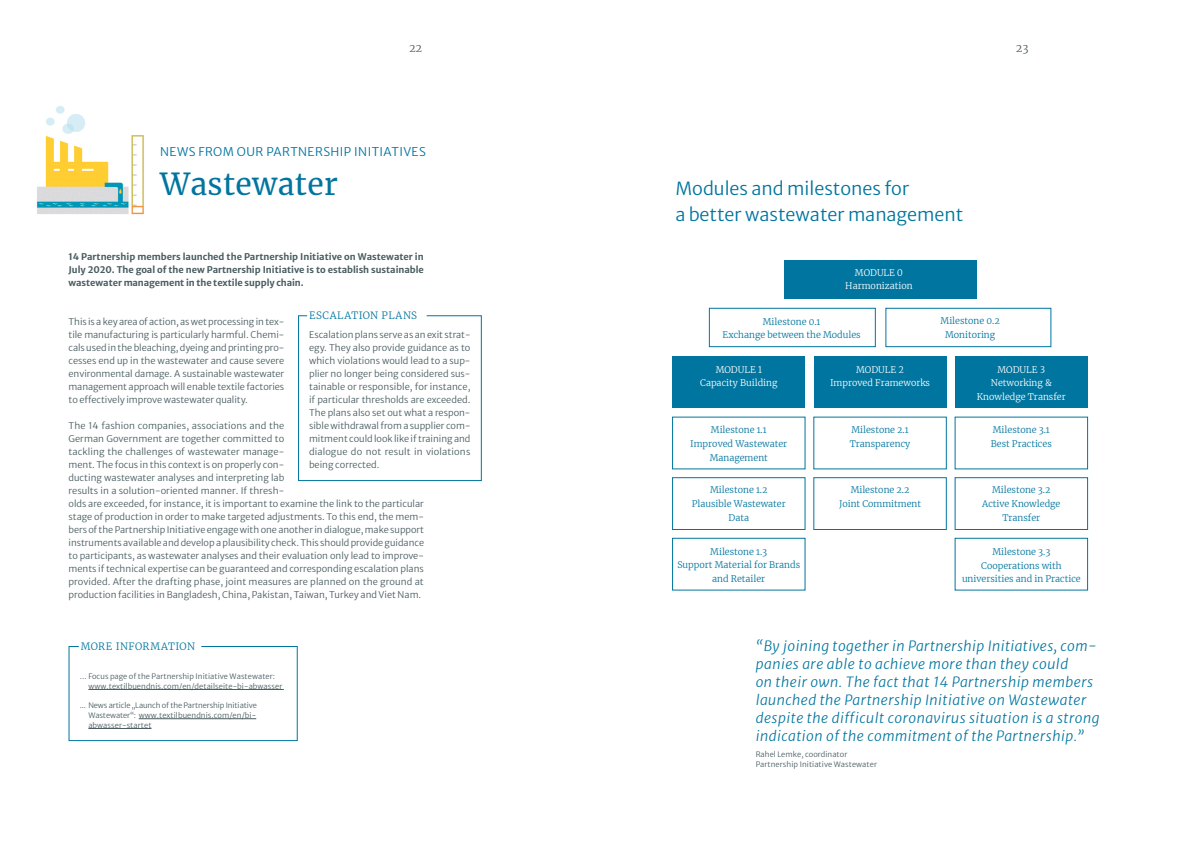
<style>
.page{position:relative;width:1191px;height:842px;background:#fff}
.page>*{position:absolute;margin:0;border:0;box-sizing:border-box;transform-origin:0 0}
.Headline{font:30px "Merriweather";letter-spacing:.01em;color:#00759f}
.Lauftext_Box{font:18px/26px "Merriweather Sans";color:#00759f}
.Zitat_klein{font:italic 14px/18px "Merriweather Sans";letter-spacing:.035em;color:#00759f}
.TopLine{font:12px "Merriweather Sans";letter-spacing:.035em;color:#00759f}
.t1{font:300 11px "Merriweather";color:#4a5d61}
.Grafiken_Headline{font:300 10px "Merriweather";letter-spacing:.045em;color:#00759f}
.Lauftext{font:9.2px/13px "Merriweather Sans";color:#4a5d61;text-align:justify}
.Lauftext-2{font:700 9.2px/13px "Merriweather Sans";letter-spacing:-.005em;color:#4a5d61;text-align:justify}
.t2{font:300 9px/13.6px "Merriweather";color:#00759f;text-align:center}
.t3{font:300 9px/13.6px "Merriweather";color:#fff;text-align:center}
.Marginal{font:7.5px/9.8px "Merriweather Sans";letter-spacing:.01em;color:#4a5d61}
</style>
<div class="page">
<img style="left:36px;top:106px;width:108px;height:109px">
<div style="left:298px;top:315px;width:184px;height:166px;border:1px solid #00759f"></div>
<div style="left:308px;top:308px;width:117px;height:14px;background:#fff"></div>
<div style="left:69px;top:646px;width:229px;height:95px;border:1px solid #00759f"></div>
<div style="left:80px;top:639px;width:120px;height:12px;background:#fff"></div>
<div style="left:709px;top:308px;width:166px;height:39px;border:1px solid #00759f"></div>
<div style="left:784px;top:260px;width:192px;height:38px;background:#00759f"></div>
<div style="left:885px;top:308px;width:166px;height:39px;border:1px solid #00759f"></div>
<div style="left:954px;top:477px;width:134px;height:53px;border:1px solid #00759f"></div>
<div style="left:954px;top:538px;width:134px;height:52px;border:1px solid #00759f"></div>
<div style="left:672px;top:477px;width:133px;height:53px;border:1px solid #00759f"></div>
<div style="left:813px;top:477px;width:133px;height:53px;border:1px solid #00759f"></div>
<div style="left:672px;top:538px;width:133px;height:52px;border:1px solid #00759f"></div>
<div style="left:672px;top:356px;width:133px;height:52px;background:#00759f"></div>
<div style="left:814px;top:356px;width:132px;height:52px;background:#00759f"></div>
<div style="left:955px;top:356px;width:132px;height:52px;background:#00759f"></div>
<hr style="left:88px;top:689px;width:196px;height:1px;background:#4a5d61">
<hr style="left:139px;top:718px;width:117px;height:1px;background:#4a5d61">
<hr style="left:88px;top:728px;width:63px;height:1px;background:#4a5d61">
<p class="t1" style="left:409px;top:40px;width:15px">22</p>
<p class="t1" style="left:1016px;top:40px;width:14px">23</p>
<h2 class="TopLine" style="left:160px;top:141px;width:267px">NEWS FROM OUR PARTNERSHIP INITIATIVES</h2>
<h3 class="Headline" style="left:160px;top:163px;width:179px">Wastewater</h3>
<p class="Lauftext-2" style="left:69px;top:249px;width:357px">14 Partnership members launched the Partnership Initiative on Wastewater in July 2020. The goal of the new Partnership Initiative is to establish sustainable wastewater management in the textile supply chain.</p>
<p class="Lauftext" style="left:69px;top:314px;width:217px">This is a key area of action, as wet processing in tex&shy;tile manufacturing is particularly harmful. Chemi&shy;cals used in the bleaching, dyeing and printing pro&shy;cesses end up in the wastewater and cause severe environmental damage. A sustainable wastewater management approach will enable textile factories to effectively improve wastewater quality.</p>
<p class="Lauftext" style="left:69px;top:418px;width:357px;text-align:left">The 14 fashion companies, associations and the<br>German Government are together committed to<br>tackling the challenges of wastewater manage-<br>ment. The focus in this context is on properly con-<br>ducting wastewater analyses and interpreting lab<br>results in a solution-oriented manner. If thresh-<br>olds are exceeded, for instance, it is important to examine the link to the particular stage of production in order to make targeted adjustments. To this end, the mem&shy;bers of the Partnership Initiative engage with one another in dialogue, make support instruments available and develop a plausibility check. This should provide guidance to participants, as wastewater analyses and their evaluation only lead to improve&shy;ments if technical expertise can be guaranteed and corresponding escalation plans provided. After the drafting phase, joint measures are planned on the ground at production facilities in Bangladesh, China, Pakistan, Taiwan, Turkey and Viet Nam.</p>
<h6 class="Grafiken_Headline" style="left:309px;top:308px;width:109px">ESCALATION PLANS</h6>
<p class="Lauftext" style="left:309px;top:327px;width:163px">Escalation plans serve as an exit strat&shy;egy. They also provide guidance as to which violations would lead to a sup&shy;plier no longer being considered sus&shy;tainable or responsible, for instance, if particular thresholds are exceeded.<br>The plans also set out what a respon&shy;sible withdrawal from a supplier com&shy;mitment could look like if training and dialogue do not result in violations being corrected.</p>
<h6 class="Grafiken_Headline" style="left:81px;top:640px;width:116px">MORE INFORMATION</h6>
<p class="Marginal" style="left:88px;top:670px;width:195px;text-indent:-9px">... Focus page of the Partnership Initiative Wastewater: www.textilbuendnis.com/en/detailseite-bi-abwasser</p>
<p class="Marginal" style="left:88px;top:700px;width:170px;text-align:justify;text-indent:-9px">... News article „Launch of the Partnership Initiative Wastewater“: www.textilbuendnis.com/en/bi&shy;abwasser-startet</p>
<h4 class="Lauftext_Box" style="left:675px;top:173px;width:289px">Modules and milestones for<br>a better wastewater management</h4>
<p class="t3" style="left:855px;top:265px;width:49px">MODULE 0</p>
<p class="t3" style="left:845px;top:279px;width:69px">Harmonization</p>
<p class="t2" style="left:763px;top:314px;width:59px">Milestone 0.1</p>
<p class="t2" style="left:722px;top:328px;width:140px">Exchange between the Modules</p>
<p class="t3" style="left:715px;top:362px;width:48px">MODULE 1</p>
<p class="t3" style="left:700px;top:376px;width:79px">Capacity Building</p>
<p class="t3" style="left:856px;top:362px;width:49px">MODULE 2</p>
<p class="t3" style="left:830px;top:376px;width:102px">Improved Frameworks</p>
<p class="t2" style="left:711px;top:423px;width:57px">Milestone 1.1</p>
<p class="t2" style="left:690px;top:437px;width:99px">Improved Wastewater<br>Management</p>
<p class="t2" style="left:851px;top:423px;width:59px">Milestone 2.1</p>
<p class="t2" style="left:849px;top:437px;width:62px">Transparency</p>
<p class="t2" style="left:710px;top:483px;width:59px">Milestone 1.2</p>
<p class="t2" style="left:691px;top:497px;width:96px">Plausible Wastewater<br>Data</p>
<p class="t2" style="left:850px;top:483px;width:60px">Milestone 2.2</p>
<p class="t2" style="left:839px;top:497px;width:84px">Joint Commitment</p>
<p class="t2" style="left:710px;top:544px;width:58px">Milestone 1.3</p>
<p class="t2" style="left:677px;top:558px;width:124px">Support Material for Brands and Retailer</p>
<p class="t2" style="left:940px;top:314px;width:61px">Milestone 0.2</p>
<p class="t2" style="left:945px;top:327px;width:52px">Monitoring</p>
<p class="t3" style="left:997px;top:362px;width:49px">MODULE 3</p>
<p class="t3" style="left:976px;top:376px;width:90px">Networking &amp;<br>Knowledge Transfer</p>
<p class="t2" style="left:993px;top:423px;width:58px">Milestone 3.1</p>
<p class="t2" style="left:990px;top:437px;width:63px">Best Practices</p>
<p class="t2" style="left:992px;top:483px;width:60px">Milestone 3.2</p>
<p class="t2" style="left:982px;top:497px;width:80px">Active Knowledge<br>Transfer</p>
<p class="t2" style="left:992px;top:545px;width:60px">Milestone 3.3</p>
<p class="t2" style="left:962px;top:558px;width:120px">Cooperations with universities and in Practice</p>
<h5 class="Zitat_klein" style="left:755px;top:635px;width:345px">“By joining together in Partnership Initiatives, com&shy;panies are able to achieve more than they could<br>on their own. The fact that 14 Partnership members launched the Partnership Initiative on Wastewater despite the difficult coronavirus situation is a strong indication of the commitment of the Partnership.”</h5>
<p class="Marginal" style="left:755px;top:749px;width:123px">Rahel Lemke, coordinator<br>Partnership Initiative Wastewater</p>
</div>
